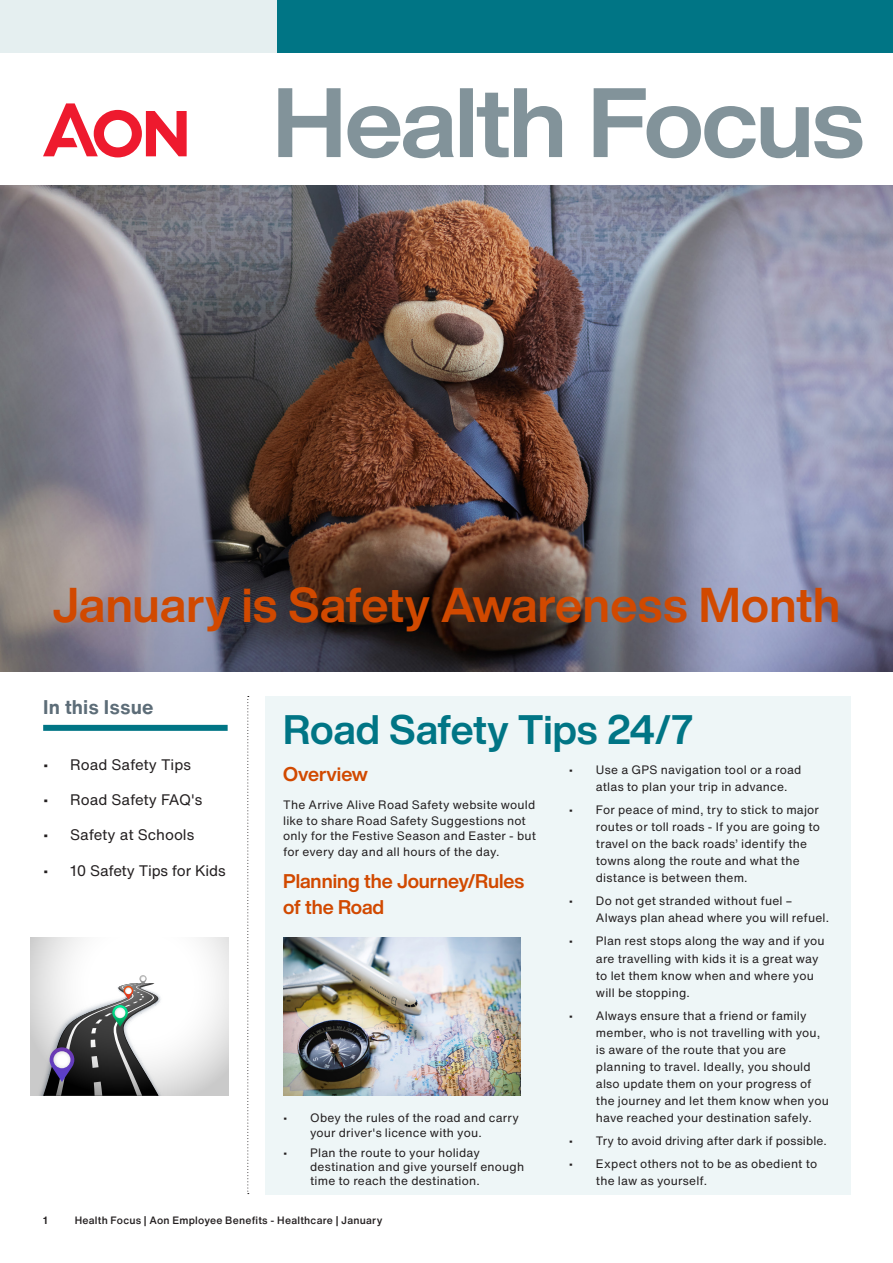
<style>
.page{position:relative;width:893px;height:1263px;background:#fff}
.page>*{position:absolute;margin:0;border:0;box-sizing:border-box;transform-origin:0 0}
.Issue___Date{font:700 48px "Helvetica Now Display";letter-spacing:.01em;color:#d14900}
.Issue___Date-2{font:700 40.5px "Helvetica Now Display";color:#007585}
.Issue___Date-3{font:700 19.5px/26.1px "Helvetica Now Display";color:#d14900}
.In_This_Issue-Header{font:700 19.5px "Helvetica Now Text";letter-spacing:.005em;color:#5d6d78}
.t1{font:15px "Helvetica Now Text";letter-spacing:-.005em;color:#231f20}
.Body_Copy{font:12px/17.1px "Helvetica Now Text";letter-spacing:.015em;color:#231f20}
.t2{font:500 10.5px "Helvetica Now Text";letter-spacing:.02em;color:#231f20}
.t3{font:700 10.5px "Helvetica Now Display";color:#231f20}
</style>
<div class="page">
<svg style="left:247px;top:696px;width:2px;height:498px"></svg>
<div style="left:43px;top:725px;width:185px;height:6px;background:#007585"></div>
<svg style="left:278px;top:88px;width:584px;height:70px"></svg>
<div style="left:276px;top:0;width:617px;height:52px;background:#007585"></div>
<div style="left:0;top:0;width:276px;height:52px;background:#e5eff0"></div>
<svg style="left:43px;top:103px;width:144px;height:55px"></svg>
<div style="left:265px;top:696px;width:586px;height:498px;background:#eef6f7"></div>
<img style="left:0;top:185px;width:893px;height:487px">
<svg style="left:31px;top:938px;width:197px;height:158px"></svg>
<svg style="left:31px;top:975px;width:149px;height:121px"></svg>
<img style="left:283px;top:938px;width:237px;height:158px">
<p class="Issue___Date" style="left:52px;top:572px;width:789px">January is Safety Awareness Month</p>
<p class="In_This_Issue-Header" style="left:43px;top:694px;width:112px">In this Issue</p>
<p class="t1" style="left:43px;top:755px;width:149px">• Road Safety Tips</p>
<p class="t1" style="left:43px;top:790px;width:161px">• Road Safety FAQ's</p>
<p class="t1" style="left:43px;top:825px;width:153px">• Safety at Schools</p>
<p class="t1" style="left:43px;top:860px;width:184px">• 10 Safety Tips for Kids</p>
<p class="Issue___Date-2" style="left:283px;top:702px;width:411px">Road Safety Tips 24/7</p>
<p class="Issue___Date-3" style="left:283px;top:761px;width:86px">Overview</p>
<p class="Body_Copy" style="left:283px;top:797px;width:254px;line-height:15.6px">The Arrive Alive Road Safety website would like to share Road Safety Suggestions not only for the Festive Season and Easter - but for every day and all hours of the day.</p>
<p class="Issue___Date-3" style="left:283px;top:868px;width:243px">Planning the Journey/Rules of the Road</p>
<p class="Body_Copy" style="left:310px;top:1111px;width:210px;line-height:14.1px;text-indent:-27px">• Obey the rules of the road and carry your driver's licence with you.</p>
<p class="Body_Copy" style="left:310px;top:1145px;width:216px;line-height:14.1px;text-indent:-27px">• Plan the route to your holiday destination and give yourself enough time to reach the destination.</p>
<p class="Body_Copy" style="left:596px;top:761px;width:207px;text-indent:-27px">• Use a GPS navigation tool or a road atlas to plan your trip in advance.</p>
<p class="Body_Copy" style="left:596px;top:801px;width:226px;text-indent:-27px">• For peace of mind, try to stick to major routes or toll roads - If you are going to travel on the back roads’ identify the towns along the route and what the distance is between them.</p>
<p class="Body_Copy" style="left:596px;top:893px;width:235px;text-indent:-27px">• Do not get stranded without fuel –<br>Always plan ahead where you will refuel.</p>
<p class="Body_Copy" style="left:596px;top:933px;width:230px;text-indent:-27px">• Plan rest stops along the way and if you are travelling with kids it is a great way to let them know when and where you will be stopping.</p>
<p class="Body_Copy" style="left:596px;top:1007px;width:234px;text-indent:-27px">• Always ensure that a friend or family member, who is not travelling with you, is aware of the route that you are planning to travel. Ideally, you should also update them on your progress of the journey and let them know when you have reached your destination safely.</p>
<p class="Body_Copy" style="left:569px;top:1132px;width:259px">• Try to avoid driving after dark if possible.</p>
<p class="Body_Copy" style="left:596px;top:1155px;width:223px;text-indent:-27px">• Expect others not to be as obedient to the law as yourself.</p>
<p class="t3" style="left:43px;top:1213px;width:6px">1</p>
<p class="t2" style="left:75px;top:1213px;width:309px">Health Focus | Aon Employee Benefits - Healthcare | January</p>
</div>
